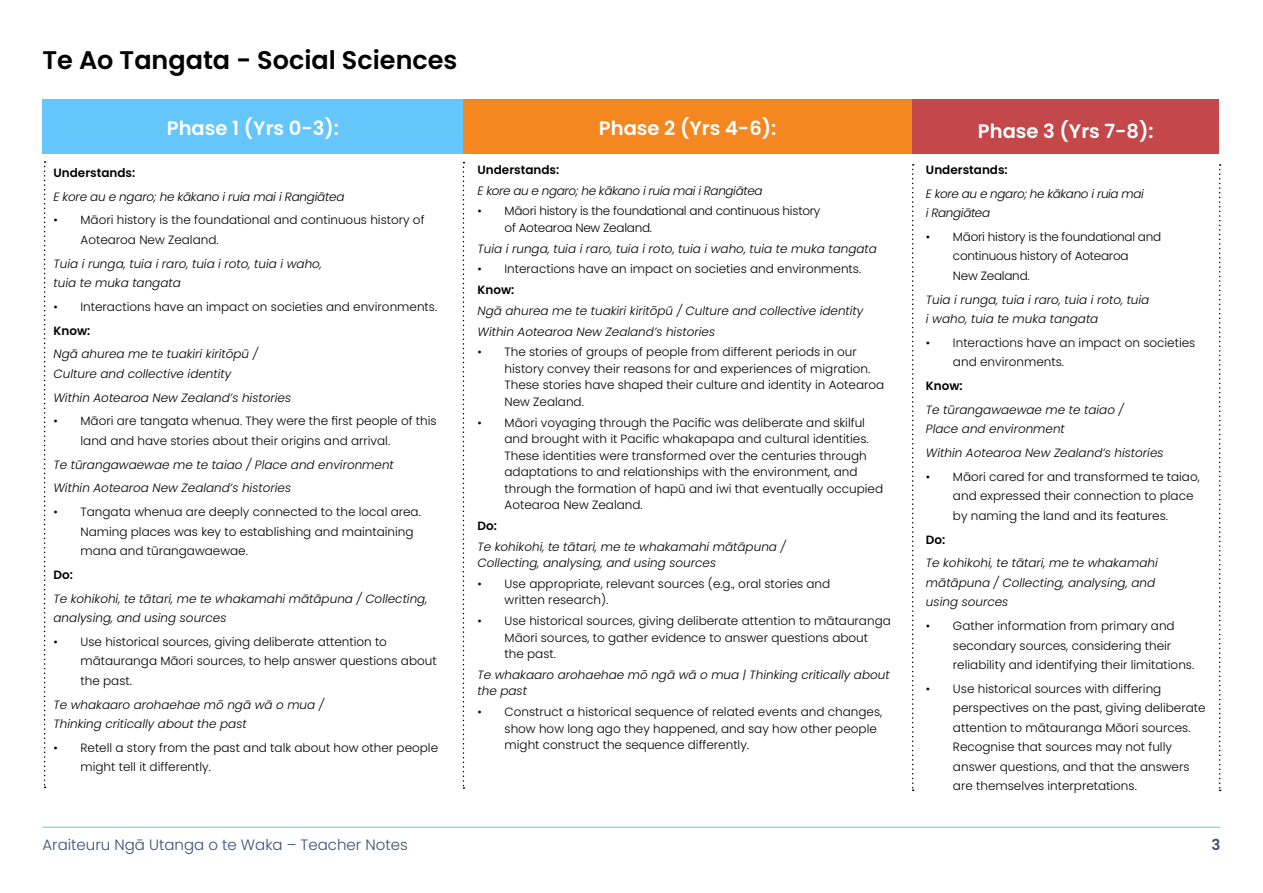
<style>
.page{position:relative;width:1263px;height:893px;background:#fff}
.page>*{position:absolute;margin:0;border:0;box-sizing:border-box;transform-origin:0 0}
.t1{font:600 25.5px "Poppins";color:#000}
.t2{font:600 19.5px "Poppins";color:#fff}
.t3{font:300 15px "Poppins";color:#3c4d7a}
.t4{font:600 15px "Poppins";color:#3c4d7a}
.t5{font:300 12px/19.5px "Poppins";color:#000}
.t6{font:italic 300 12px/19.5px "Poppins";color:#000}
.t7{font:300 12px/19.5px "Poppins";letter-spacing:-.02em;color:#000}
.t8{font:italic 300 12px/19.5px "Poppins";letter-spacing:-.03em;color:#000}
.t9{font:600 12px "Poppins";color:#000}
.t10{font:italic 300 12px "Poppins";letter-spacing:-.02em;color:#000}
</style>
<div class="page">
<hr style="left:43px;top:827px;width:1177px;height:1px;background:#64c6fb">
<div style="left:43px;top:99px;width:420px;height:55px;background:#64c6fb"></div>
<div style="left:463px;top:99px;width:449px;height:55px;background:#f58721"></div>
<div style="left:913px;top:99px;width:306px;height:55px;background:#c4484a"></div>
<svg style="left:44px;top:161px;width:2px;height:627px"></svg>
<svg style="left:463px;top:162px;width:1px;height:627px"></svg>
<svg style="left:912px;top:164px;width:2px;height:627px"></svg>
<svg style="left:1219px;top:164px;width:2px;height:627px"></svg>
<h1 class="t1" style="left:43px;top:46px;width:416px">Te Ao Tangata - Social Sciences</h1>
<h2 class="t2" style="left:167px;top:117px;width:174px">Phase 1 (Yrs 0-3):</h2>
<p class="t9" style="left:54px;top:166px;width:83px">Understands:</p>
<p class="t10" style="left:54px;top:189px;width:292px">E kore au e ngaro; he kākano i ruia mai i Rangiātea</p>
<p class="t5" style="left:81px;top:210px;width:346px;text-indent:-27px">• Māori history is the foundational and continuous history of<br>Aotearoa New Zealand.</p>
<p class="t6" style="left:54px;top:254px;width:270px">Tuia i runga, tuia i raro, tuia i roto, tuia i waho, tuia te muka tangata</p>
<p class="t5" style="left:54px;top:297px;width:385px">• Interactions have an impact on societies and environments.</p>
<p class="t9" style="left:54px;top:323px;width:38px">Know:</p>
<p class="t6" style="left:54px;top:344px;width:206px">Ngā ahurea me te tuakiri kiritōpū /<br>Culture and collective identity</p>
<p class="t6" style="left:54px;top:388px;width:239px">Within Aotearoa New Zealand’s histories</p>
<p class="t5" style="left:81px;top:411px;width:358px;text-indent:-27px">• Māori are tangata whenua. They were the first people of this land and have stories about their origins and arrival.</p>
<p class="t6" style="left:54px;top:453px;width:342px;line-height:23.7px">Te tūrangawaewae me te taiao / Place and environment<br>Within Aotearoa New Zealand’s histories</p>
<p class="t5" style="left:81px;top:502px;width:342px;text-indent:-27px">• Tangata whenua are deeply connected to the local area.<br>Naming places was key to establishing and maintaining mana and tūrangawaewae.</p>
<p class="t9" style="left:54px;top:568px;width:21px">Do:</p>
<p class="t6" style="left:54px;top:589px;width:375px">Te kohikohi, te tātari, me te whakamahi mātāpuna / Collecting, analysing, and using sources</p>
<p class="t5" style="left:81px;top:632px;width:358px;text-indent:-27px">• Use historical sources, giving deliberate attention to mātauranga Māori sources, to help answer questions about the past.</p>
<p class="t6" style="left:54px;top:695px;width:272px">Te whakaaro arohaehae mō ngā wā o mua /<br>Thinking critically about the past</p>
<p class="t5" style="left:81px;top:738px;width:359px;text-indent:-27px">• Retell a story from the past and talk about how other people might tell it differently.</p>
<h2 class="t2" style="left:599px;top:117px;width:179px">Phase 2 (Yrs 4-6):</h2>
<h2 class="t2" style="left:978px;top:120px;width:177px">Phase 3 (Yrs 7-8):</h2>
<p class="t9" style="left:477px;top:163px;width:83px">Understands:</p>
<p class="t8" style="left:477px;top:181px;width:286px">E kore au e ngaro; he kākano i ruia mai i Rangiātea</p>
<p class="t7" style="left:504px;top:203px;width:317px;line-height:16.5px;text-indent:-27px">• Māori history is the foundational and continuous history of Aotearoa New Zealand.</p>
<p class="t6" style="left:477px;top:239px;width:401px">Tuia i runga, tuia i raro, tuia i roto, tuia i waho, tuia te muka tangata</p>
<p class="t5" style="left:477px;top:259px;width:385px">• Interactions have an impact on societies and environments.</p>
<p class="t9" style="left:477px;top:283px;width:38px">Know:</p>
<p class="t6" style="left:477px;top:300px;width:387px;line-height:20.7px">Ngā ahurea me te tuakiri kiritōpū / Culture and collective identity<br>Within Aotearoa New Zealand’s histories</p>
<p class="t5" style="left:504px;top:344px;width:381px;line-height:16.5px;text-indent:-27px">• The stories of groups of people from different periods in our history convey their reasons for and experiences of migration.<br>These stories have shaped their culture and identity in Aotearoa New Zealand.</p>
<p class="t5" style="left:504px;top:414px;width:380px;line-height:16.5px;text-indent:-27px">• Māori voyaging through the Pacific was deliberate and skilful and brought with it Pacific whakapapa and cultural identities.<br>These identities were transformed over the centuries through adaptations to and relationships with the environment, and through the formation of hapū and iwi that eventually occupied Aotearoa New Zealand.</p>
<p class="t9" style="left:477px;top:519px;width:21px">Do:</p>
<p class="t6" style="left:477px;top:538px;width:310px;line-height:16.5px">Te kohikohi, te tātari, me te whakamahi mātāpuna /<br>Collecting, analysing, and using sources</p>
<p class="t5" style="left:504px;top:575px;width:327px;line-height:16.5px;text-indent:-27px">• Use appropriate, relevant sources (e.g., oral stories and written research).</p>
<p class="t5" style="left:504px;top:613px;width:388px;line-height:16.5px;text-indent:-27px">• Use historical sources, giving deliberate attention to mātauranga<br>Māori sources, to gather evidence to answer questions about<br>the past.</p>
<p class="t6" style="left:477px;top:666px;width:414px;line-height:16.5px">Te whakaaro arohaehae mō ngā wā o mua | Thinking critically about the past</p>
<p class="t5" style="left:504px;top:704px;width:379px;line-height:16.5px;text-indent:-27px">• Construct a historical sequence of related events and changes, show how long ago they happened, and say how other people might construct the sequence differently.</p>
<p class="t9" style="left:926px;top:163px;width:83px">Understands:</p>
<p class="t8" style="left:926px;top:184px;width:219px">E kore au e ngaro; he kākano i ruia mai i Rangiātea</p>
<p class="t7" style="left:953px;top:227px;width:210px;text-indent:-27px">• Māori history is the foundational and continuous history of Aotearoa<br>New Zealand.</p>
<p class="t6" style="left:926px;top:290px;width:225px">Tuia i runga, tuia i raro, tuia i roto, tuia i waho, tuia te muka tangata</p>
<p class="t5" style="left:953px;top:333px;width:244px;text-indent:-27px">• Interactions have an impact on societies and environments.</p>
<p class="t9" style="left:926px;top:379px;width:38px">Know:</p>
<p class="t6" style="left:926px;top:400px;width:199px">Te tūrangawaewae me te taiao /<br>Place and environment</p>
<p class="t6" style="left:926px;top:443px;width:239px">Within Aotearoa New Zealand’s histories</p>
<p class="t5" style="left:953px;top:467px;width:248px;text-indent:-27px">• Māori cared for and transformed te taiao, and expressed their connection to place by naming the land and its features.</p>
<p class="t9" style="left:926px;top:532px;width:21px">Do:</p>
<p class="t6" style="left:926px;top:553px;width:233px">Te kohikohi, te tātari, me te whakamahi mātāpuna / Collecting, analysing, and using sources</p>
<p class="t5" style="left:953px;top:616px;width:243px;text-indent:-27px">• Gather information from primary and secondary sources, considering their reliability and identifying their limitations.</p>
<p class="t5" style="left:953px;top:679px;width:254px;text-indent:-27px">• Use historical sources with differing perspectives on the past, giving deliberate attention to mātauranga Māori sources.<br>Recognise that sources may not fully answer questions, and that the answers are themselves interpretations.</p>
<p class="t3" style="left:43px;top:836px;width:367px">Araiteuru Ngā Utanga o te Waka – Teacher Notes</p>
<p class="t4" style="left:1211px;top:836px;width:10px">3</p>
</div>
